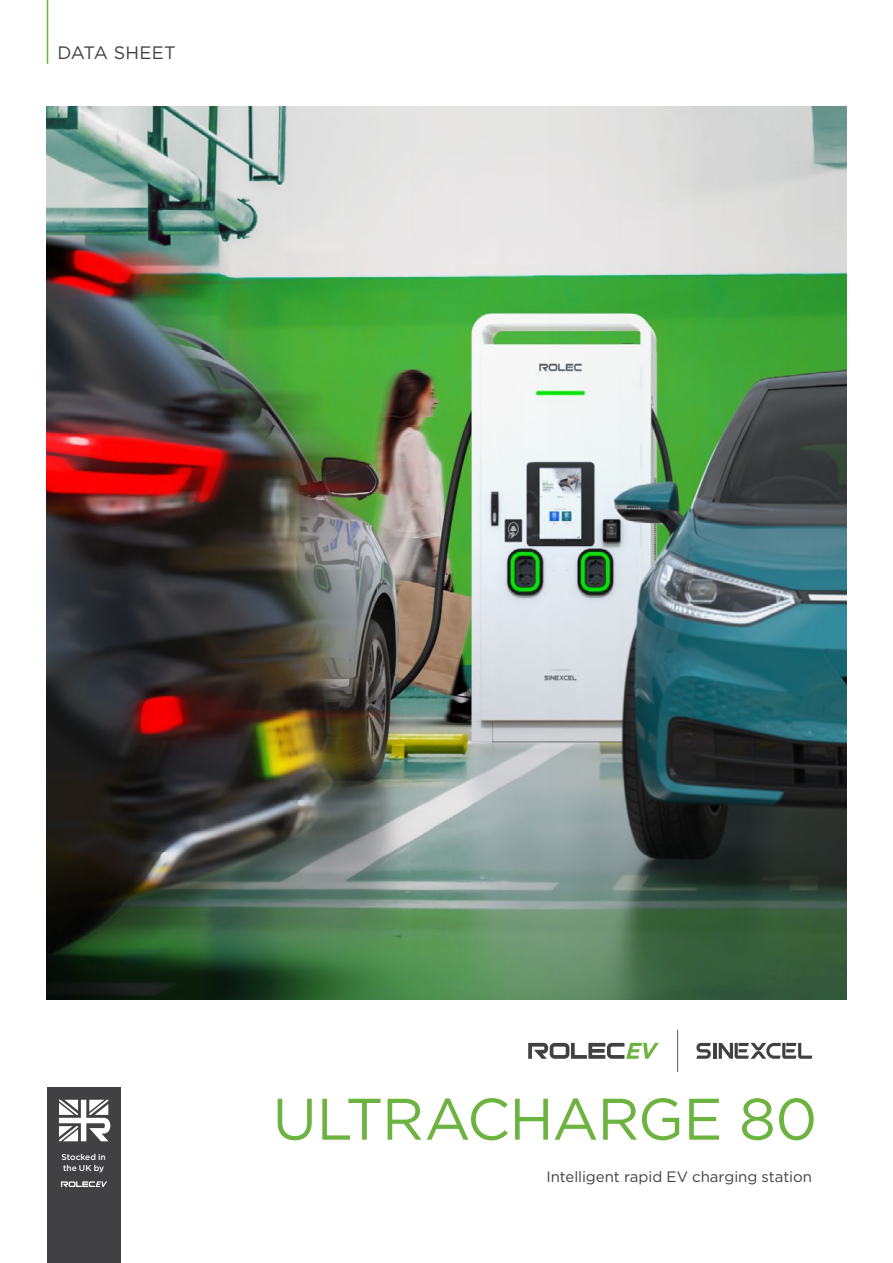
<style>
.page{position:relative;width:893px;height:1263px;background:#fff}
.page>*{position:absolute;margin:0;border:0;box-sizing:border-box;transform-origin:0 0}
.t1{font:58.5px "Gotham";letter-spacing:-.02em;color:#6cb33f}
.t2{font:18px "Gotham";letter-spacing:.005em;color:#414042}
.t3{font:15px "Gotham";letter-spacing:-.005em;color:#414042}
.t4{font:500 8.4px/11.7px "Gotham";color:#fff;text-align:center}
</style>
<div class="page">
<img style="left:47px;top:106px;width:799px;height:893px">
<hr style="left:47px;top:0;width:1px;height:64px;background:#6cb33f">
<svg style="left:528px;top:1043px;width:131px;height:16px"></svg>
<hr style="left:677px;top:1030px;width:1px;height:42px;background:#58595b">
<div style="left:47px;top:1087px;width:73px;height:176px;background:#414042"></div>
<svg style="left:59px;top:1100px;width:51px;height:41px"></svg>
<svg style="left:61px;top:1181px;width:46px;height:6px"></svg>
<svg style="left:696px;top:1043px;width:15px;height:16px"></svg>
<hr style="left:713px;top:1043px;width:3px;height:16px;background:#414042">
<svg style="left:719px;top:1043px;width:93px;height:16px"></svg>
<h2 class="t2" style="left:57px;top:42px;width:120px">DATA SHEET</h2>
<p class="t4" style="left:54px;top:1150px;width:60px">Manufactured in the UK</p>
<p class="t4" style="left:61px;top:1150px;width:46px;text-align:left">Stocked in the UK by</p>
<h1 class="t1" style="left:272px;top:1081px;width:546px">ULTRACHARGE 80</h1>
<h3 class="t3" style="left:547px;top:1167px;width:267px">Intelligent rapid EV charging station</h3>
</div>
